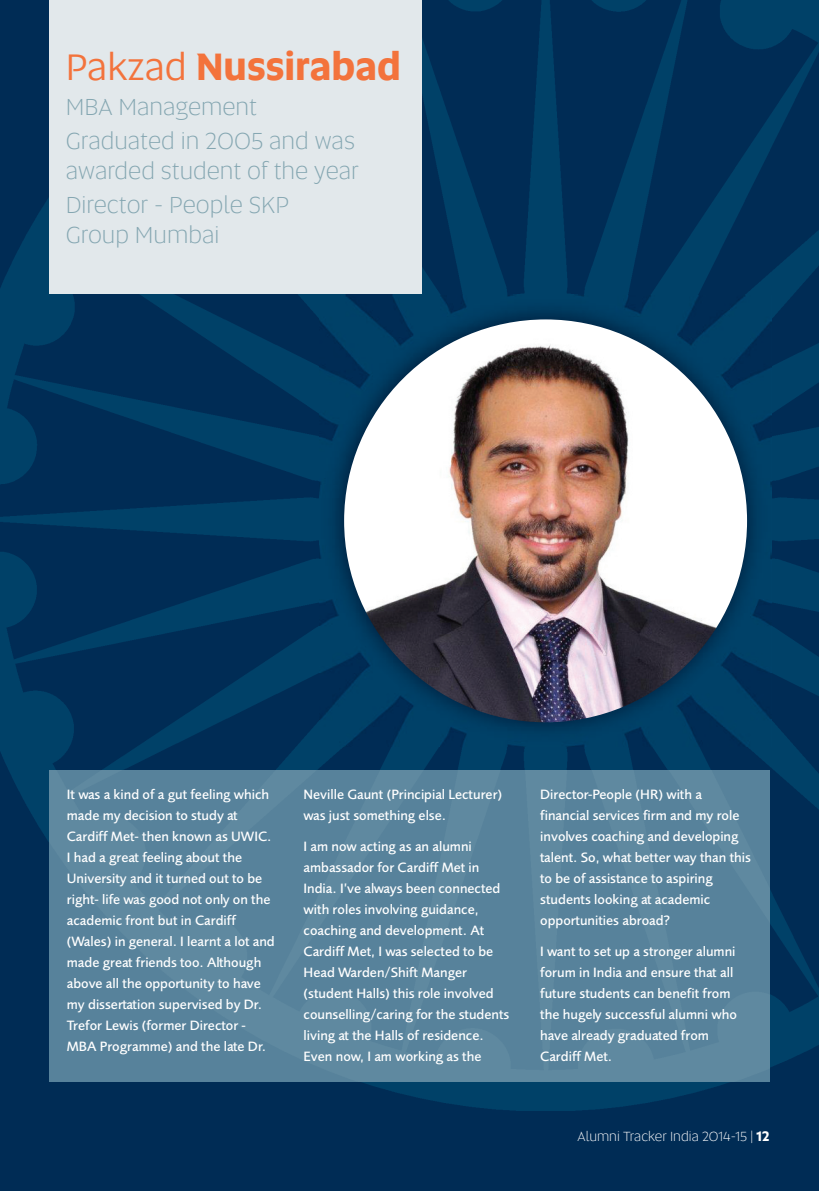
<style>
.page{position:relative;width:819px;height:1191px;background:#002c55}
.page>*{position:absolute;margin:0;border:0;box-sizing:border-box;transform-origin:0 0}
.t1{font:700 38.5px "Altis";color:#f3733c}
.t2{font:300 24.5px/34.3px "Altis";color:#84a6b1}
.t3{font:500 14px/21px "Foundry Sans";color:#fff}
.t4{font:300 14px "Altis";color:#fff}
.s1{font-weight:400}
.s2{font-weight:700}
</style>
<div class="page">
<img style="left:0;top:0;width:819px;height:1111px">
<div style="left:50px;top:771px;width:719px;height:310px;background:#57829b"></div>
<img style="left:320px;top:295px;width:451px;height:451px">
<img style="left:344px;top:319px;width:403px;height:403px;border-radius:50%">
<div style="left:50px;top:0;width:372px;height:294px;background:#e2e8eb"></div>
<h1 class="t1" style="left:66px;top:51px;width:336px"><span class="s1">Pakzad</span> Nussirabad</h1>
<h2 class="t2" style="left:66px;top:91px;width:291px">MBA Management<br>Graduated in 2005 and was</h2>
<h2 class="t2" style="left:66px;top:155px;width:294px">awarded student of the year<br>Director - People SKP</h2>
<h2 class="t2" style="left:66px;top:219px;width:155px">Group Mumbai</h2>
<p class="t3" style="left:67px;top:785px;width:209px">It was a kind of a gut feeling which made my decision to study at<br>Cardiff Met- then known as UWIC.<br>I had a great feeling about the<br>University and it turned out to be right- life was good not only on the academic front but in Cardiff (Wales) in general. I learnt a lot and made great friends too. Although above all the opportunity to have my dissertation supervised by Dr.<br>Trefor Lewis (former Director -<br>MBA Programme) and the late Dr.</p>
<p class="t3" style="left:303px;top:785px;width:200px">Neville Gaunt (Principial Lecturer) was just something else.</p>
<p class="t3" style="left:303px;top:836px;width:207px">I am now acting as an alumni ambassador for Cardiff Met in<br>India. I’ve always been connected with roles involving guidance, coaching and development. At<br>Cardiff Met, I was selected to be<br>Head Warden/Shift Manger (student Halls) this role involved counselling/caring for the students living at the Halls of residence.<br>Even now, I am working as the</p>
<p class="t3" style="left:540px;top:785px;width:212px">Director-People (HR) with a financial services firm and my role involves coaching and developing talent. So, what better way than this to be of assistance to aspiring students looking at academic opportunities abroad?</p>
<p class="t3" style="left:540px;top:941px;width:198px">I want to set up a stronger alumni forum in India and ensure that all future students can benefit from the hugely successful alumni who have already graduated from<br>Cardiff Met.</p>
<p class="t4" style="left:577px;top:1131px;width:193px">Alumni Tracker India 2014-15 | <span class="s2">12</span></p>
</div>
